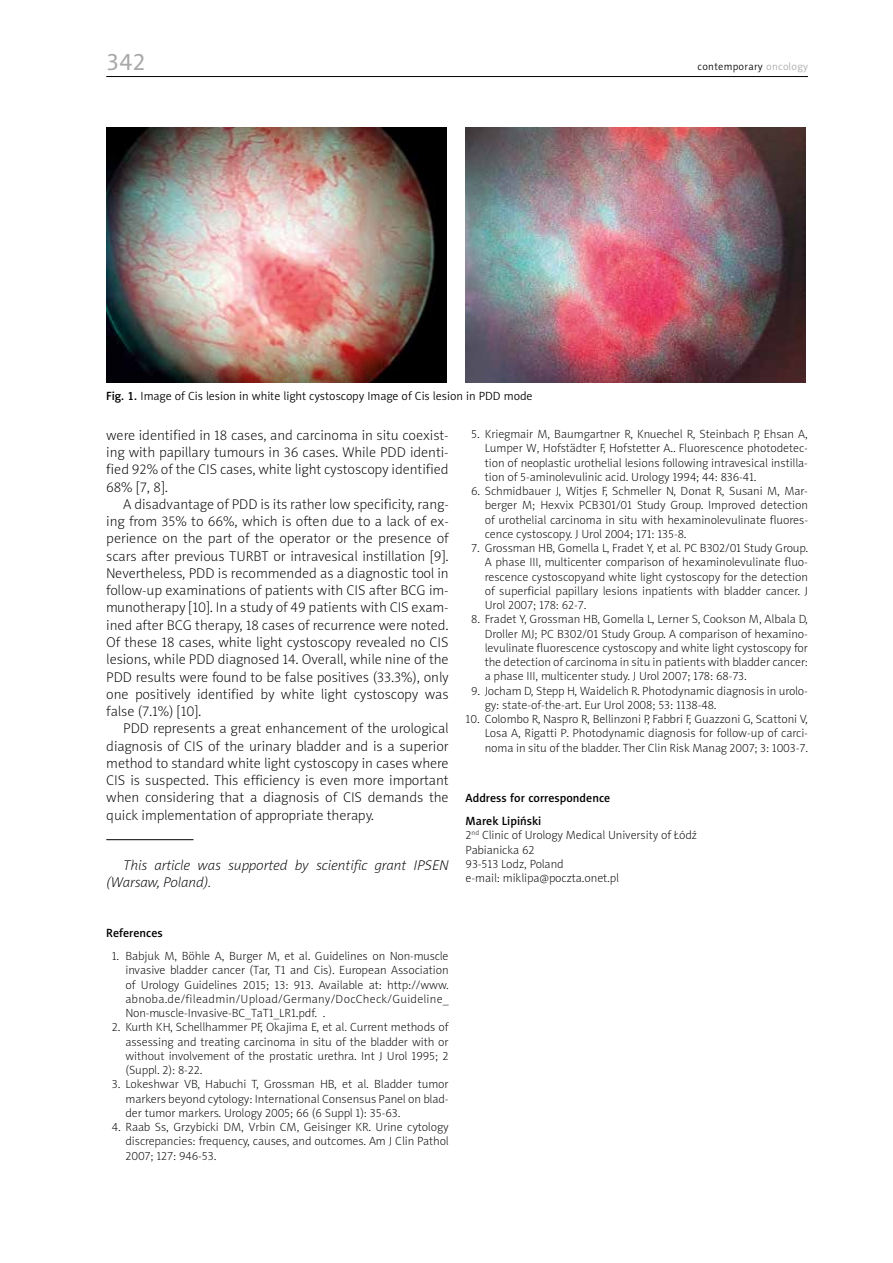
<style>
.page{position:relative;width:893px;height:1263px;background:#fff}
.page>*{position:absolute;margin:0;border:0;box-sizing:border-box;transform-origin:0 0}
.t1{font:24px "Naomi Sans EFN";color:#a8a8a7}
.t2{font:14.25px/17.2px "Naomi Sans EFN Thin";color:#000;text-align:justify}
.t3{font:italic 14.25px/17.2px "Naomi Sans EFN Thin";color:#000}
.t4{font:12px/14.2px "Naomi Sans EFN Thin";color:#000;text-align:justify}
.t5{font:12px "Naomi Sans EFN Light";color:#000}
.t6{font:12px/22.8px "Naomi Sans EFN Medium";color:#000}
.t7{font:10.5px "Naomi Sans EFN Light";letter-spacing:.03em;color:#000}
.s1{color:#a8a8a7}
.s2{font-family:"Naomi Sans EFN Medium"}
</style>
<div class="page">
<hr style="left:106px;top:76px;width:702px;height:1px;background:#000">
<hr style="left:106px;top:839px;width:87px;height:1px;background:#000">
<img style="left:106px;top:128px;width:340px;height:254px">
<img style="left:466px;top:128px;width:340px;height:254px">
<h1 class="t1" style="left:106px;top:47px;width:41px">342</h1>
<p class="t7" style="left:697px;top:61px;width:112px">contemporary <span class="s1">oncology</span></p>
<p class="t5" style="left:106px;top:389px;width:428px"><span class="s2">Fig. 1.</span> Image of Cis lesion in white light cystoscopy Image of Cis lesion in PDD mode</p>
<p class="t2" style="left:106px;top:427px;width:344px">were identified in 18 cases, and carcinoma in situ coexist&shy;ing with papillary tumours in 36 cases. While PDD identi&shy;fied 92% of the CIS cases, white light cystoscopy identified 68% [7, 8].</p>
<p class="t2" style="left:106px;top:496px;width:344px;text-indent:17px">A disadvantage of PDD is its rather low specificity, rang&shy;ing from 35% to 66%, which is often due to a lack of ex&shy;perience on the part of the operator or the presence of scars after previous TURBT or intravesical instillation [9].<br>Nevertheless, PDD is recommended as a diagnostic tool in follow-up examinations of patients with CIS after BCG im&shy;munotherapy [10]. In a study of 49 patients with CIS exam&shy;ined after BCG therapy, 18 cases of recurrence were noted.<br>Of these 18 cases, white light cystoscopy revealed no CIS lesions, while PDD diagnosed 14. Overall, while nine of the PDD results were found to be false positives (33.3%), only one positively identified by white light cystoscopy was false (7.1%) [10].</p>
<p class="t2" style="left:106px;top:720px;width:344px;text-indent:17px">PDD represents a great enhancement of the urological diagnosis of CIS of the urinary bladder and is a superior method to standard white light cystoscopy in cases where CIS is suspected. This efficiency is even more important when considering that a diagnosis of CIS demands the quick implementation of appropriate therapy.</p>
<p class="t3" style="left:106px;top:856px;width:344px;text-indent:17px">This article was supported by scientific grant IPSEN (Warsaw, Poland).</p>
<p class="t6" style="left:106px;top:922px;width:58px">References</p>
<p class="t4" style="left:125px;top:949px;width:325px;text-indent:-14px">1. Babjuk M, Böhle A, Burger M, et al. Guidelines on Non-muscle invasive bladder cancer (Tar, T1 and Cis). European Association of Urology Guidelines 2015; 13: 913. Available at: http://www. abnoba.de/fileadmin/Upload/Germany/DocCheck/Guideline_ Non-muscle-Invasive-BC_TaT1_LR1.pdf. .</p>
<p class="t4" style="left:125px;top:1020px;width:325px;text-indent:-14px">2. Kurth KH, Schellhammer PF, Okajima E, et al. Current methods of assessing and treating carcinoma in situ of the bladder with or without involvement of the prostatic urethra. Int J Urol 1995; 2 (Suppl. 2): 8-22.</p>
<p class="t4" style="left:125px;top:1077px;width:325px;text-indent:-14px">3. Lokeshwar VB, Habuchi T, Grossman HB, et al. Bladder tumor markers beyond cytology: International Consensus Panel on blad&shy;der tumor markers. Urology 2005; 66 (6 Suppl 1): 35-63.</p>
<p class="t4" style="left:125px;top:1120px;width:325px;text-indent:-14px">4. Raab Ss, Grzybicki DM, Vrbin CM, Geisinger KR. Urine cytology discrepancies: frequency, causes, and outcomes. Am J Clin Pathol 2007; 127: 946-53.</p>
<p class="t4" style="left:485px;top:427px;width:325px;text-indent:-14px">5. Kriegmair M, Baumgartner R, Knuechel R, Steinbach P, Ehsan A, Lumper W, Hofstädter F, Hofstetter A.. Fluorescence photodetec&shy;tion of neoplastic urothelial lesions following intravesical instilla&shy;tion of 5-aminolevulinic acid. Urology 1994; 44: 836-41.</p>
<p class="t4" style="left:485px;top:484px;width:325px;text-indent:-14px">6. Schmidbauer J, Witjes F, Schmeller N, Donat R, Susani M, Mar&shy;berger M; Hexvix PCB301/01 Study Group. Improved detection of urothelial carcinoma in situ with hexaminolevulinate fluores&shy;cence cystoscopy. J Urol 2004; 171: 135-8.</p>
<p class="t4" style="left:485px;top:541px;width:325px;text-indent:-14px">7. Grossman HB, Gomella L, Fradet Y, et al. PC B302/01 Study Group.<br>A phase III, multicenter comparison of hexaminolevulinate fluo&shy;rescence cystoscopyand white light cystoscopy for the detection of superficial papillary lesions inpatients with bladder cancer. J Urol 2007; 178: 62-7.</p>
<p class="t4" style="left:485px;top:612px;width:325px;text-indent:-14px">8. Fradet Y, Grossman HB, Gomella L, Lerner S, Cookson M, Albala D, Droller MJ; PC B302/01 Study Group. A comparison of hexamino&shy;levulinate fluorescence cystoscopy and white light cystoscopy for the detection of carcinoma in situ in patients with bladder cancer: a phase III, multicenter study. J Urol 2007; 178: 68-73.</p>
<p class="t4" style="left:485px;top:683px;width:325px;text-indent:-14px">9. Jocham D, Stepp H, Waidelich R. Photodynamic diagnosis in urolo&shy;gy: state-of-the-art. Eur Urol 2008; 53: 1138-48.</p>
<p class="t4" style="left:485px;top:712px;width:325px;text-indent:-19px">10. Colombo R, Naspro R, Bellinzoni P, Fabbri F, Guazzoni G, Scattoni V, Losa A, Rigatti P. Photodynamic diagnosis for follow-up of carci&shy;noma in situ of the bladder. Ther Clin Risk Manag 2007; 3: 1003-7.</p>
<p class="t6" style="left:466px;top:786px;width:146px">Address for correspondence<br>Marek Lipiński</p>
<p class="t4" style="left:466px;top:828px;width:233px;text-align:left">2<sup>nd</sup> Clinic of Urology Medical University of Łódź<br>Pabianicka 62<br>93-513 Lodz, Poland<br>e-mail: miklipa@poczta.onet.pl</p>
</div>
